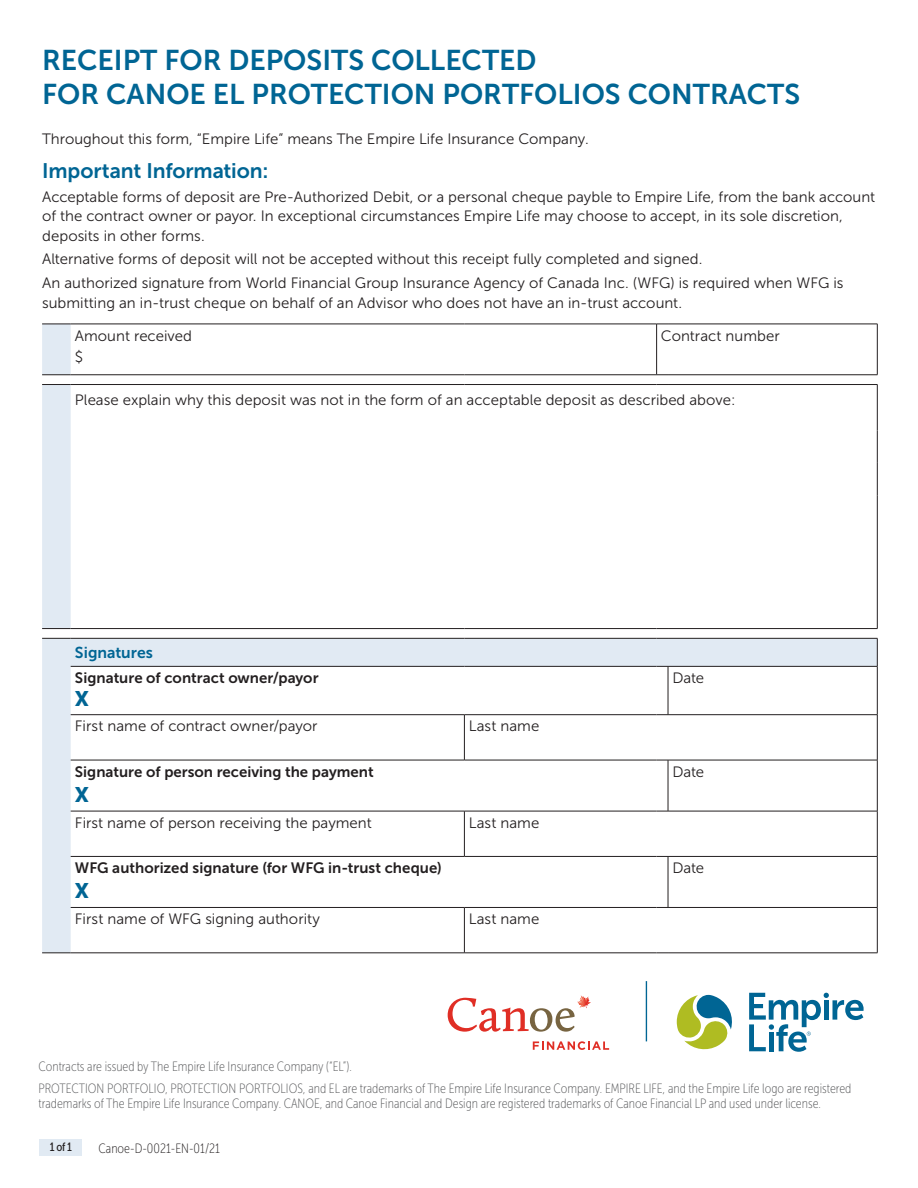
<style>
.page{position:relative;width:918px;height:1188px;background:#fff}
.page>*{position:absolute;margin:0;border:0;box-sizing:border-box;transform-origin:0 0}
.t1{font:28.5px/34.2px "Museo Sans 700";color:#006594}
.t2{font:21px "Museo Sans 700";letter-spacing:-.005em;color:#006594}
.t3{font:21px "Museo Sans 900";color:#006594}
.t4{font:15.75px "Museo Sans 700";color:#006594}
.t5{font:15px/19.5px "Museo Sans 300";color:#231f20}
.t6{font:15px "Museo Sans 700";color:#231f20}
.t7{font:13.5px/21.8px "Museo Sans Cond 100";color:#58595b}
.t8{font:13.5px "Museo Sans Cond 100";color:#231f20}
.t9{font:12px "Museo Sans Cond 500";color:#231f20}
</style>
<div class="page">
<svg style="left:42px;top:325px;width:835px;height:628px"></svg>
<hr style="left:71px;top:628px;width:393px;height:1px;background:#231f20">
<hr style="left:464px;top:628px;width:193px;height:1px;background:#231f20">
<hr style="left:668px;top:628px;width:209px;height:1px;background:#231f20">
<hr style="left:71px;top:638px;width:393px;height:1px;background:#231f20">
<hr style="left:464px;top:638px;width:193px;height:1px;background:#231f20">
<hr style="left:668px;top:638px;width:209px;height:1px;background:#231f20">
<svg style="left:877px;top:639px;width:1px;height:27px"></svg>
<hr style="left:71px;top:666px;width:393px;height:1px;background:#231f20">
<hr style="left:464px;top:666px;width:193px;height:1px;background:#231f20">
<hr style="left:668px;top:666px;width:209px;height:1px;background:#231f20">
<hr style="left:71px;top:384px;width:393px;height:1px;background:#231f20">
<hr style="left:464px;top:384px;width:193px;height:1px;background:#231f20">
<hr style="left:668px;top:384px;width:209px;height:1px;background:#231f20">
<hr style="left:877px;top:385px;width:1px;height:45px;background:#231f20">
<hr style="left:877px;top:430px;width:1px;height:33px;background:#231f20">
<hr style="left:877px;top:463px;width:1px;height:32px;background:#231f20">
<hr style="left:877px;top:495px;width:1px;height:133px;background:#231f20">
<hr style="left:71px;top:324px;width:393px;height:1px;background:#231f20">
<hr style="left:464px;top:324px;width:193px;height:1px;background:#231f20">
<hr style="left:656px;top:324px;width:1px;height:51px;background:#231f20">
<hr style="left:668px;top:324px;width:209px;height:1px;background:#231f20">
<hr style="left:877px;top:324px;width:1px;height:51px;background:#231f20">
<hr style="left:71px;top:375px;width:393px;height:1px;background:#231f20">
<hr style="left:464px;top:375px;width:193px;height:1px;background:#231f20">
<hr style="left:668px;top:375px;width:209px;height:1px;background:#231f20">
<svg style="left:42px;top:638px;width:29px;height:1px"></svg>
<svg style="left:42px;top:953px;width:29px;height:1px"></svg>
<svg style="left:42px;top:628px;width:29px;height:1px"></svg>
<svg style="left:42px;top:324px;width:29px;height:1px"></svg>
<svg style="left:42px;top:375px;width:29px;height:1px"></svg>
<svg style="left:42px;top:384px;width:29px;height:1px"></svg>
<hr style="left:668px;top:667px;width:1px;height:48px;background:#231f20">
<hr style="left:877px;top:667px;width:1px;height:48px;background:#231f20">
<hr style="left:71px;top:714px;width:393px;height:1px;background:#231f20">
<hr style="left:464px;top:714px;width:193px;height:1px;background:#231f20">
<hr style="left:464px;top:715px;width:1px;height:45px;background:#231f20">
<hr style="left:668px;top:714px;width:209px;height:1px;background:#231f20">
<hr style="left:877px;top:715px;width:1px;height:45px;background:#231f20">
<hr style="left:71px;top:760px;width:393px;height:1px;background:#231f20">
<hr style="left:464px;top:760px;width:193px;height:1px;background:#231f20">
<hr style="left:668px;top:760px;width:209px;height:1px;background:#231f20">
<hr style="left:668px;top:760px;width:1px;height:51px;background:#231f20">
<hr style="left:877px;top:760px;width:1px;height:51px;background:#231f20">
<hr style="left:71px;top:811px;width:393px;height:1px;background:#231f20">
<hr style="left:464px;top:811px;width:193px;height:1px;background:#231f20">
<hr style="left:464px;top:811px;width:1px;height:45px;background:#231f20">
<hr style="left:668px;top:811px;width:209px;height:1px;background:#231f20">
<hr style="left:877px;top:811px;width:1px;height:45px;background:#231f20">
<hr style="left:71px;top:856px;width:393px;height:1px;background:#231f20">
<hr style="left:464px;top:856px;width:193px;height:1px;background:#231f20">
<hr style="left:668px;top:856px;width:209px;height:1px;background:#231f20">
<hr style="left:668px;top:857px;width:1px;height:50px;background:#231f20">
<hr style="left:877px;top:857px;width:1px;height:50px;background:#231f20">
<hr style="left:71px;top:907px;width:393px;height:1px;background:#231f20">
<hr style="left:464px;top:907px;width:193px;height:1px;background:#231f20">
<hr style="left:464px;top:908px;width:1px;height:45px;background:#231f20">
<hr style="left:668px;top:907px;width:209px;height:1px;background:#231f20">
<hr style="left:877px;top:908px;width:1px;height:45px;background:#231f20">
<hr style="left:71px;top:953px;width:393px;height:1px;background:#231f20">
<hr style="left:464px;top:953px;width:193px;height:1px;background:#231f20">
<hr style="left:668px;top:953px;width:209px;height:1px;background:#231f20">
<div style="left:39px;top:1139px;width:43px;height:17px;background:#e1eaf3"></div>
<svg style="left:677px;top:995px;width:55px;height:55px"></svg>
<svg style="left:749px;top:993px;width:115px;height:59px"></svg>
<svg style="left:533px;top:1041px;width:76px;height:9px"></svg>
<svg style="left:448px;top:995px;width:143px;height:37px"></svg>
<hr style="left:646px;top:981px;width:1px;height:60px;background:#006594">
<h1 class="t1" style="left:42px;top:43px;width:760px">RECEIPT FOR DEPOSITS COLLECTED<br>FOR CANOE EL PROTECTION PORTFOLIOS CONTRACTS</h1>
<p class="t5" style="left:42px;top:129px;width:548px">Throughout this form, “Empire Life” means The Empire Life Insurance Company.</p>
<h2 class="t2" style="left:42px;top:159px;width:228px">Important Information:</h2>
<p class="t5" style="left:42px;top:187px;width:835px">Acceptable forms of deposit are Pre-Authorized Debit, or a personal cheque payble to Empire Life, from the bank account of the contract owner or payor. In exceptional circumstances Empire Life may choose to accept, in its sole discretion, deposits in other forms.</p>
<p class="t5" style="left:42px;top:247px;width:803px;line-height:23.9px">Alternative forms of deposit will not be accepted without this receipt fully completed and signed.<br>An authorized signature from World Financial Group Insurance Agency of Canada Inc. (WFG) is required when WFG is</p>
<p class="t5" style="left:75px;top:287px;width:609px;line-height:32.5px;text-indent:-33px">submitting an in-trust cheque on behalf of an Advisor who does not have an in-trust account.<br>Amount received</p>
<p class="t5" style="left:75px;top:347px;width:10px">$</p>
<p class="t5" style="left:661px;top:326px;width:120px">Contract number</p>
<p class="t5" style="left:75px;top:390px;width:662px">Please explain why this deposit was not in the form of an acceptable deposit as described above:</p>
<p class="t4" style="left:75px;top:644px;width:80px">Signatures</p>
<p class="t6" style="left:75px;top:669px;width:245px">Signature of contract owner/payor</p>
<h2 class="t3" style="left:75px;top:686px;width:16px">X</h2>
<p class="t5" style="left:75px;top:717px;width:244px">First name of contract owner/payor</p>
<p class="t5" style="left:469px;top:717px;width:72px">Last name</p>
<p class="t6" style="left:75px;top:763px;width:300px">Signature of person receiving the payment</p>
<h2 class="t3" style="left:75px;top:783px;width:16px">X</h2>
<p class="t5" style="left:75px;top:813px;width:298px">First name of person receiving the payment</p>
<p class="t5" style="left:469px;top:813px;width:72px">Last name</p>
<p class="t6" style="left:75px;top:860px;width:368px">WFG authorized signature (for WFG in-trust cheque)</p>
<h2 class="t3" style="left:75px;top:879px;width:16px">X</h2>
<p class="t5" style="left:75px;top:909px;width:247px">First name of WFG signing authority</p>
<p class="t5" style="left:469px;top:909px;width:72px">Last name</p>
<p class="t5" style="left:672px;top:668px;width:33px">Date</p>
<p class="t5" style="left:672px;top:762px;width:33px">Date</p>
<p class="t5" style="left:672px;top:858px;width:33px">Date</p>
<p class="t7" style="left:39px;top:1056px;width:814px">Contracts are issued by The Empire Life Insurance Company (“EL”).<br>PROTECTION PORTFOLIO, PROTECTION PORTFOLIOS, and EL are trademarks of The Empire Life Insurance Company. EMPIRE LIFE, and the Empire Life logo are registered</p>
<p class="t7" style="left:39px;top:1093px;width:784px">trademarks of The Empire Life Insurance Company. CANOE, and Canoe Financial and Design are registered trademarks of Canoe Financial LP and used under license.</p>
<p class="t9" style="left:50px;top:1140px;width:24px">1 of 1</p>
<p class="t8" style="left:99px;top:1141px;width:123px">Canoe-D-0021-EN-01/21</p>
</div>
